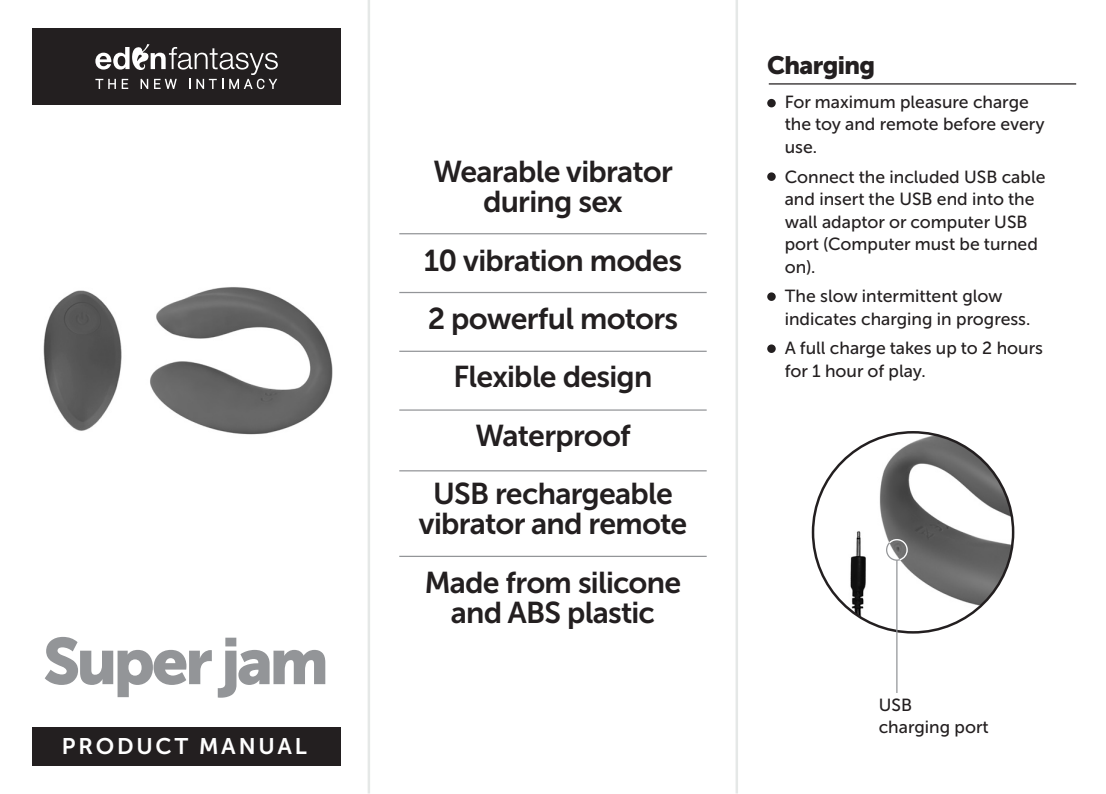
<style>
.page{position:relative;width:1106px;height:794px;background:#fff}
.page>*{position:absolute;margin:0;border:0;box-sizing:border-box;transform-origin:0 0}
.t1{font:65px "Museo Sans Cyrl 900";letter-spacing:-.05em;color:#939598}
.t2{font:30px/58.2px "Museo Sans Cyrl 700";letter-spacing:-.025em;color:#231f20;text-align:center}
.t3{font:25px "Museo Sans Cyrl 900";letter-spacing:-.025em;color:#231f20}
.t4{font:22.5px "Museo Sans Cyrl 700";letter-spacing:.125em;color:#fff}
.t5{font:17.5px/22.5px "Museo Sans Cyrl 500";color:#231f20}
</style>
<div class="page">
<div style="left:32px;top:726px;width:309px;height:39px;background:#231f20"></div>
<div style="left:32px;top:28px;width:309px;height:77px;background:#231f20"></div>
<img style="left:813px;top:432px;width:200px;height:200px;border-radius:100px">
<svg style="left:95px;top:44px;width:183px;height:45px"></svg>
<hr style="left:399px;top:233px;width:307px;height:1px;background:#939598">
<hr style="left:399px;top:292px;width:307px;height:1px;background:#939598">
<hr style="left:399px;top:351px;width:307px;height:1px;background:#939598">
<hr style="left:399px;top:409px;width:307px;height:2px;background:#939598">
<hr style="left:399px;top:470px;width:307px;height:1px;background:#939598">
<hr style="left:399px;top:556px;width:307px;height:1px;background:#939598">
<hr style="left:768px;top:83px;width:308px;height:2px;background:#231f20">
<div style="left:767px;top:172px;width:8px;height:9px;background:#231f20;border-radius:50%"></div>
<div style="left:767px;top:292px;width:8px;height:9px;background:#231f20;border-radius:50%"></div>
<div style="left:767px;top:344px;width:8px;height:9px;background:#231f20;border-radius:50%"></div>
<div style="left:767px;top:99px;width:8px;height:8px;background:#231f20;border-radius:50%"></div>
<hr style="left:896px;top:560px;width:1px;height:133px;background:#939598">
<div style="left:886px;top:539px;width:21px;height:22px;border:1px solid #939598;border-radius:50%"></div>
<img style="left:43px;top:287px;width:290px;height:148px">
<svg style="left:887px;top:538px;width:21px;height:23px"></svg>
<hr style="left:367px;top:0;width:3px;height:793px;background:#e5e8e7">
<hr style="left:735px;top:0;width:3px;height:793px;background:#e5e8e7">
<h1 class="t1" style="left:43px;top:624px;width:287px">Super jam</h1>
<p class="t4" style="left:62px;top:734px;width:246px">PRODUCT MANUAL</p>
<h2 class="t2" style="left:433px;top:157px;width:241px;line-height:30px">Wearable vibrator during sex</h2>
<h2 class="t2" style="left:424px;top:231px;width:260px">10 vibration modes<br>2 powerful motors<br>Flexible design<br>Waterproof<br>USB rechargeable</h2>
<h2 class="t2" style="left:418px;top:495px;width:270px;text-align:left">vibrator and remote<br>Made from silicone</h2>
<h2 class="t2" style="left:451px;top:583px;width:206px">and ABS plastic</h2>
<h3 class="t3" style="left:767px;top:51px;width:109px">Charging</h3>
<p class="t5" style="left:784px;top:91px;width:261px">For maximum pleasure charge the toy and remote before every use.</p>
<p class="t5" style="left:784px;top:165px;width:262px">Connect the included USB cable and insert the USB end into the wall adaptor or computer USB port (Computer must be turned on).</p>
<p class="t5" style="left:784px;top:285px;width:247px">The slow intermittent glow indicates charging in progress.</p>
<p class="t5" style="left:784px;top:337px;width:260px">A full charge takes up to 2 hours for 1 hour of play.</p>
<p class="t5" style="left:878px;top:694px;width:111px">USB<br>charging port</p>
</div>
